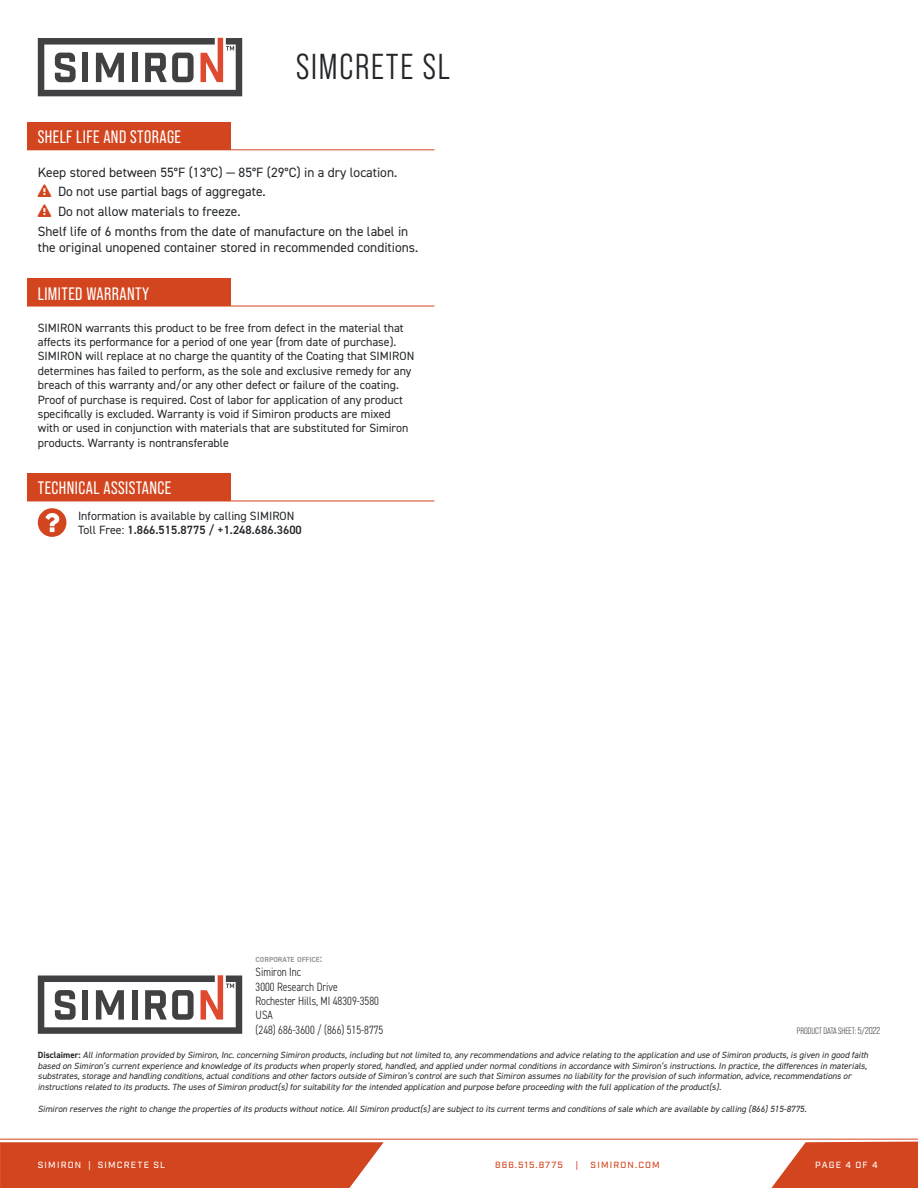
<style>
.page{position:relative;width:918px;height:1188px;background:#fff}
.page>*{position:absolute;margin:0;border:0;box-sizing:border-box;transform-origin:0 0}
.t1{font:36px "Bebas Neue Pro Middle";letter-spacing:.05em;color:#24272a}
.t2{font:18px "Bebas Neue Pro";letter-spacing:.025em;color:#fff}
.t3{font:13.5px/19.6px "DIN2014";color:#24272a}
.t4{font:12px/14.4px "DIN2014";color:#24272a}
.t5{font:300 condensed 12px/14.4px "DIN2014";color:#231f20}
.t6{font:9.15px "Bebas Neue Pro";color:#24272a}
.t7{font:italic 9px/10.8px "DIN2014";color:#24272a}
.t8{font:500 9px "Industry";letter-spacing:.13em;color:#fff}
.t9{font:500 9px "Industry";letter-spacing:.13em;color:#d2451e}
.t10{font:700 7.35px "DIN2014";color:#98989a}
.s1{color:#d2451e}
.s2{font-weight:600}
.s3{font-size:10.5px}
.s4{font-weight:700;font-style:normal}
.s5{font-size:10.05px}
</style>
<div class="page">
<svg style="left:38px;top:38px;width:204px;height:58px"></svg>
<svg style="left:0;top:1142px;width:384px;height:46px;background:#d44d28"></svg>
<hr style="left:0;top:1139px;width:918px;height:1px;background:#d2451e">
<svg style="left:771px;top:1142px;width:147px;height:46px;background:#d75b39"></svg>
<svg style="left:38px;top:975px;width:204px;height:59px"></svg>
<div style="left:27px;top:279px;width:203px;height:27px;background:#d2451e"></div>
<hr style="left:27px;top:306px;width:203px;height:1px;background:#d2451e">
<hr style="left:230px;top:306px;width:204px;height:1px;background:#d2451e">
<div style="left:27px;top:474px;width:204px;height:27px;background:#d2451e"></div>
<hr style="left:27px;top:501px;width:46px;height:1px;background:#d2451e">
<hr style="left:73px;top:501px;width:158px;height:1px;background:#d2451e">
<hr style="left:231px;top:501px;width:203px;height:1px;background:#d2451e">
<svg style="left:38px;top:508px;width:28px;height:29px"></svg>
<div style="left:27px;top:123px;width:203px;height:27px;background:#d2451e"></div>
<hr style="left:230px;top:149px;width:204px;height:1px;background:#d2451e">
<h1 class="t1" style="left:296px;top:46px;width:155px">SIMCRETE SL</h1>
<h2 class="t2" style="left:38px;top:127px;width:145px">SHELF LIFE AND STORAGE</h2>
<h3 class="t3" style="left:38px;top:162px;width:361px">Keep stored between 55°F (13°C) — 85°F (29°C) in a dry location.</h3>
<h3 class="t3" style="left:38px;top:182px;width:230px"><span class="s1">❑</span> Do not use partial bags of aggregate.</h3>
<h3 class="t3" style="left:38px;top:201px;width:372px"><span class="s1">❑</span> Do not allow materials to freeze.<br>Shelf life of 6 months from the date of manufacture on the label in</h3>
<h3 class="t3" style="left:38px;top:237px;width:382px">the original unopened container stored in recommended conditions.</h3>
<h2 class="t2" style="left:38px;top:283px;width:113px">LIMITED WARRANTY</h2>
<p class="t4" style="left:38px;top:320px;width:378px">SIMIRON warrants this product to be free from defect in the material that affects its performance for a period of one year (from date of purchase).<br>SIMIRON will replace at no charge the quantity of the Coating that SIMIRON determines has failed to perform, as the sole and exclusive remedy for any breach of this warranty and/or any other defect or failure of the coating.<br>Proof of purchase is required. Cost of labor for application of any product specifically is excluded. Warranty is void if Simiron products are mixed with or used in conjunction with materials that are substituted for Simiron products. Warranty is nontransferable</p>
<h2 class="t2" style="left:38px;top:478px;width:135px">TECHNICAL ASSISTANCE</h2>
<h3 class="t4" style="left:78px;top:508px;width:225px">Information is available by calling SIMIRON<br>Toll Free: <span class="s2">1.866.515.8775 / +1.248.686.3600</span></h3>
<p class="t10" style="left:256px;top:954px;width:68px">CORPORATE OFFICE<span class="s3">:</span></p>
<h3 class="t5" style="left:256px;top:965px;width:129px">Simiron Inc<br>3000 Research Drive<br>Rochester Hills, MI 48309-3580<br>USA<br>(248) 686-3600 / (866) 515-8775</h3>
<p class="t7" style="left:38px;top:1049px;width:834px"><span class="s4">D i s c l a i m e r :</span> Allinformation provided by Simiron,Inc.concerning Simiron products,including butnotlimited to,any recommendations and advice relating to the application and use ofSimiron products,is given in good faith based on Simiron’s currentexperience and knowledge ofits products when properly stored,handled,and applied undernormalconditions in accordance with Simiron’s instructions.In practice,the differences in materials, substrates,storage and handling conditions,actualconditions and otherfactors outside ofSimiron’s controlare such thatSimiron assumes no liability forthe provision ofsuch information,advice,recommendations or instructions related to its products.The uses ofSimiron product(s)forsuitability forthe intended application and purpose before proceeding with the fullapplication ofthe product(s).</p>
<p class="t7" style="left:38px;top:1103px;width:772px">Simiron reserves the rightto change the properties ofits products withoutnotice.AllSimiron product(s)are subjectto its currentterms and conditions ofsale which are available by calling (866)515-8775.</p>
<p class="t6" style="left:797px;top:1026px;width:85px">PRODUCT DATA SHEET: <span class="s5">5/2022</span></p>
<p class="t8" style="left:38px;top:1160px;width:129px">SIMIRON | SIMCRETE SL</p>
<p class="t9" style="left:495px;top:1160px;width:69px">866.515.8775</p>
<p class="t9" style="left:575px;top:1160px;width:4px">|</p>
<p class="t9" style="left:591px;top:1160px;width:71px">SIMIRON.COM</p>
<p class="t8" style="left:815px;top:1160px;width:64px">PAGE 4 OF 4</p>
</div>
